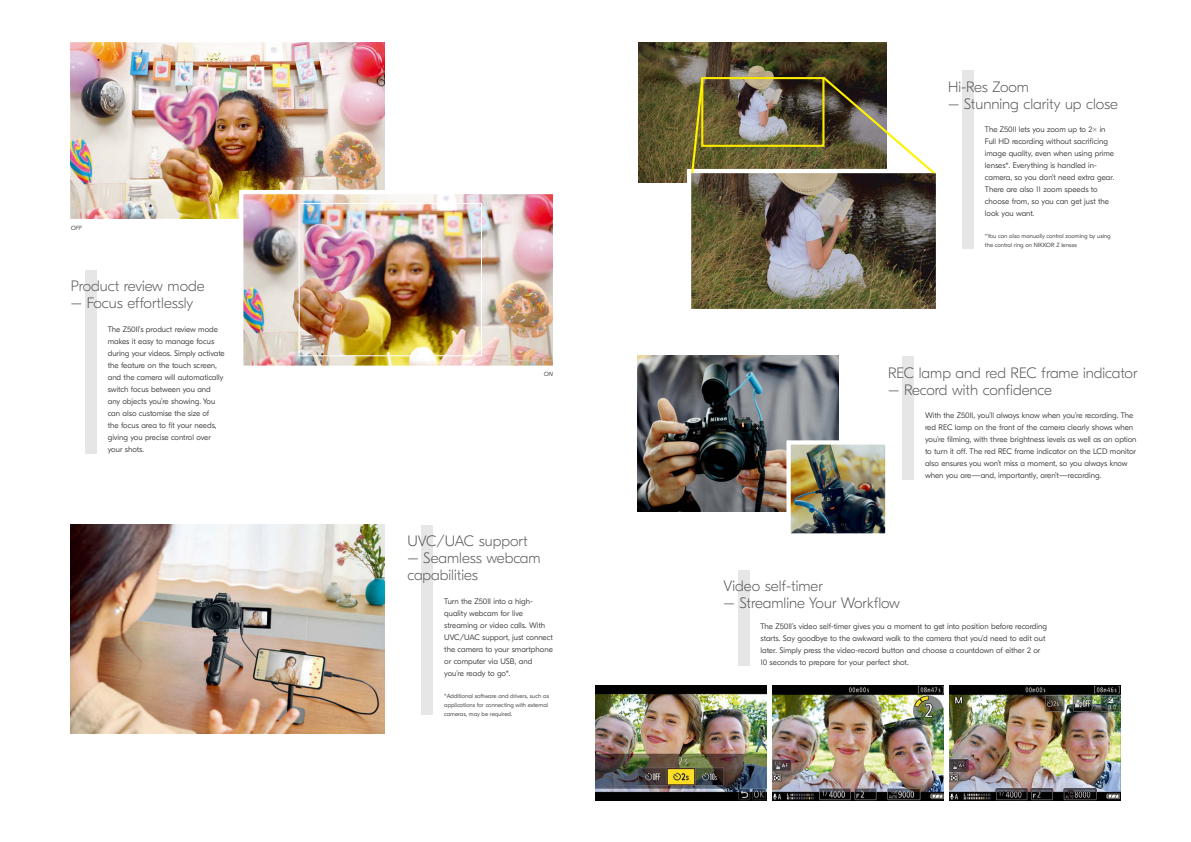
<style>
.page{position:relative;width:1191px;height:842px;background:#fff}
.page>*{position:absolute;margin:0;border:0;box-sizing:border-box;transform-origin:0 0}
.t1{font:100 15px/17px "GT Eesti Pro Display";color:#595757}
.t2{font:300 8px/12px "GT Eesti Pro Display";color:#3e3a39}
.t3{font:300 6px/9px "GT Eesti Pro Display";color:#3e3a39}
.t4{font:italic 300 6px "GT Eesti Pro Display";color:#3e3a39}
</style>
<div class="page">
<img style="left:71px;top:43px;width:314px;height:175px">
<img style="left:71px;top:524px;width:314px;height:210px">
<div style="left:962px;top:70px;width:11px;height:178px;background:#e6e6e6"></div>
<div style="left:902px;top:356px;width:11px;height:123px;background:#e6e6e6"></div>
<div style="left:738px;top:570px;width:11px;height:95px;background:#e6e6e6"></div>
<div style="left:85px;top:270px;width:11px;height:184px;background:#e6e6e6"></div>
<div style="left:421px;top:525px;width:12px;height:190px;background:#e6e6e6"></div>
<img style="left:638px;top:43px;width:248px;height:139px">
<div style="left:701px;top:77px;width:123px;height:70px;border:2px solid #fae800"></div>
<img style="left:637px;top:355px;width:201px;height:156px">
<img style="left:791px;top:445px;width:93px;height:88px">
<div style="left:786px;top:440px;width:103px;height:98px;border:4px solid #fff"></div>
<img style="left:595px;top:685px;width:171px;height:115px">
<img style="left:772px;top:685px;width:171px;height:115px">
<img style="left:949px;top:685px;width:171px;height:115px">
<img style="left:244px;top:195px;width:308px;height:170px">
<div style="left:239px;top:190px;width:318px;height:180px;border:4px solid #fff"></div>
<img style="left:692px;top:174px;width:243px;height:134px">
<div style="left:687px;top:169px;width:253px;height:144px;border:4px solid #fff"></div>
<svg style="left:690px;top:76px;width:14px;height:99px"></svg>
<svg style="left:821px;top:75px;width:115px;height:100px"></svg>
<div style="left:299px;top:203px;width:183px;height:153px;border:1px solid #fff"></div>
<p class="t4" style="left:71px;top:224px;width:12px">OFF</p>
<h1 class="t1" style="left:71px;top:278px;width:135px">Product review mode</h1>
<h1 class="t1" style="left:71px;top:295px;width:124px">– Focus effortlessly</h1>
<p class="t2" style="left:108px;top:323px;width:118px">The Z50II’s product review mode makes it easy to manage focus during your videos. Simply activate the feature on the touch screen, and the camera will automatically switch focus between you and any objects you’re showing. You can also customise the size of<br>the focus area to fit your needs, giving you precise control over your shots.</p>
<p class="t4" style="left:544px;top:371px;width:11px">ON</p>
<h1 class="t1" style="left:407px;top:533px;width:122px">UVC/UAC support</h1>
<h1 class="t1" style="left:407px;top:550px;width:135px">– Seamless webcam capabilities</h1>
<p class="t2" style="left:444px;top:595px;width:110px">Turn the Z50II into a high&shy;quality webcam for live streaming or video calls. With<br>UVC/UAC support, just connect the camera to your smartphone or computer via USB, and you’re ready to go*.</p>
<p class="t3" style="left:444px;top:691px;width:106px">*Additional software and drivers, such as applications for connecting with external cameras, may be required.</p>
<h1 class="t1" style="left:948px;top:78px;width:82px">Hi-Res Zoom</h1>
<h1 class="t1" style="left:948px;top:95px;width:171px">– Stunning clarity up close</h1>
<p class="t2" style="left:985px;top:123px;width:131px">The Z50II lets you zoom up to 2× in<br>Full HD recording without sacrificing image quality, even when using prime lenses*. Everything is handled in&shy;camera, so you don’t need extra gear.<br>There are also 11 zoom speeds to choose from, so you can get just the look you want.</p>
<p class="t3" style="left:985px;top:232px;width:127px">*You can also manually control zooming by using the control ring on NIKKOR Z lenses</p>
<h1 class="t1" style="left:888px;top:364px;width:251px">REC lamp and red REC frame indicator</h1>
<h1 class="t1" style="left:888px;top:381px;width:165px">– Record with confidence</h1>
<p class="t2" style="left:925px;top:409px;width:213px">With the Z50II, you’ll always know when you’re recording. The red REC lamp on the front of the camera clearly shows when you’re filming, with three brightness levels as well as an option to turn it off. The red REC frame indicator on the LCD monitor also ensures you won’t miss a moment, so you always know when you are—and, importantly, aren’t—recording.</p>
<h1 class="t1" style="left:723px;top:578px;width:101px">Video self-timer</h1>
<h1 class="t1" style="left:723px;top:595px;width:178px">– Streamline Your Workflow</h1>
<p class="t2" style="left:760px;top:621px;width:288px">The Z50II’s video self-timer gives you a moment to get into position before recording starts. Say goodbye to the awkward walk to the camera that you’d need to edit out later. Simply press the video-record button and choose a countdown of either 2 or 10 seconds to prepare for your perfect shot.</p>
</div>
